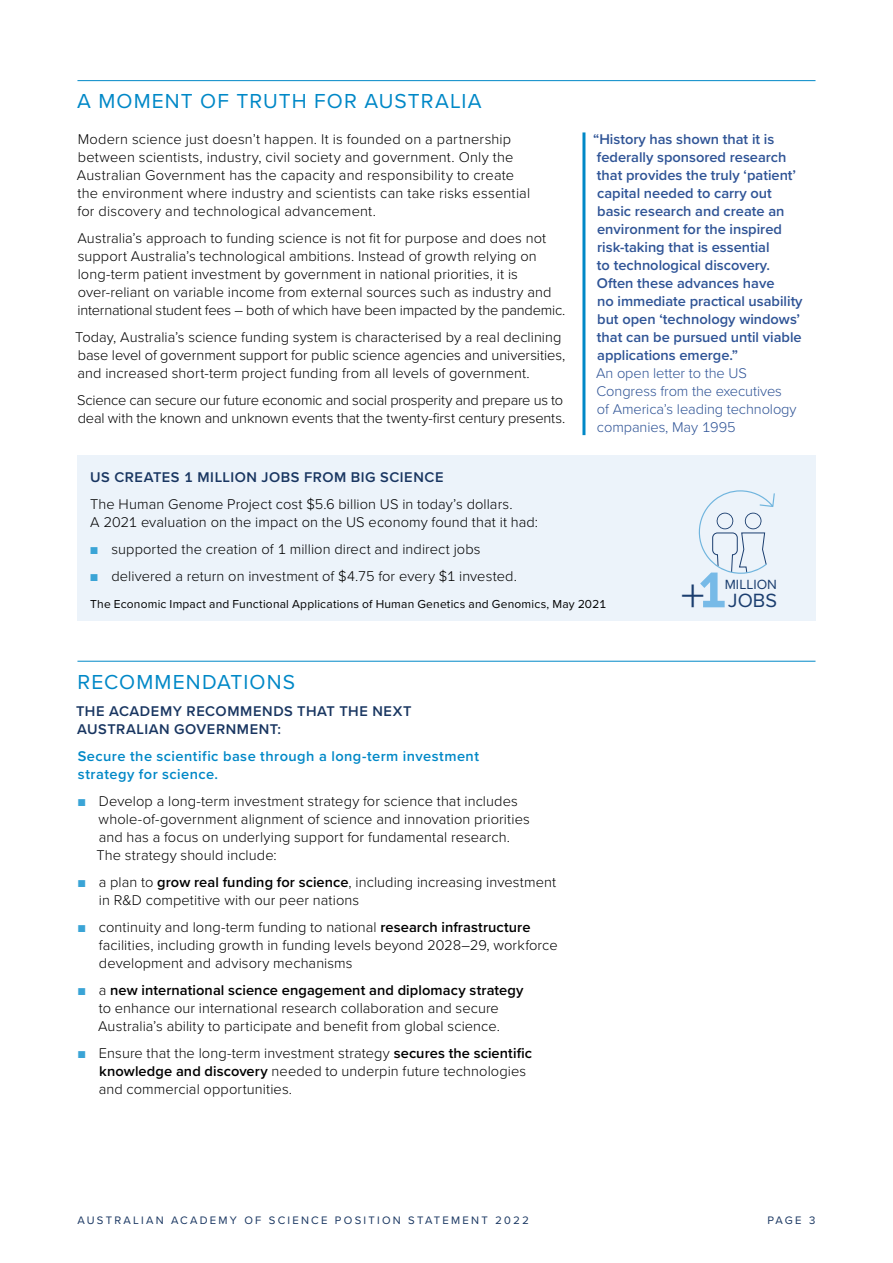
<style>
.page{position:relative;width:893px;height:1263px;background:#fff}
.page>*{position:absolute;margin:0;border:0;box-sizing:border-box;transform-origin:0 0}
.t1{font:300 48.3px "Proxima Nova";color:#1b3e6f}
.Heading_0{font:21px "Proxima Nova";letter-spacing:.05em;color:#0088c7}
.t2{font:19.8px "Proxima Nova";color:#1b3e6f}
.Body_Text{font:300 14.7px/18px "Proxima Nova";letter-spacing:.005em;color:#000}
.Quote_text_V2{font:600 14.7px/18px "Proxima Nova";color:#2f5496}
.Heading_4{font:600 14.7px/18px "Proxima Nova";letter-spacing:.04em;color:#193661}
.t3{font:600 14.7px/18px "Proxima Nova";letter-spacing:.03em;color:#0088c7}
.t4{font:13.8px "Proxima Nova";color:#1b3e6f}
.Footnote{font:12px "Proxima Nova";letter-spacing:.015em;color:#000}
.t5{font:11.25px "Proxima Nova";letter-spacing:.2em;color:#193661}
.s1{font-weight:300}
.s2{font-size:12px;color:#3aa4d6}
.s3{font-weight:600}
</style>
<div class="page">
<hr style="left:77px;top:80px;width:738px;height:1px;background:#0088c7">
<div style="left:77px;top:455px;width:738px;height:166px;background:#ecf3fa"></div>
<hr style="left:77px;top:661px;width:738px;height:1px;background:#0088c7">
<hr style="left:582px;top:132px;width:3px;height:303px;background:#0088c7">
<svg style="left:698px;top:490px;width:77px;height:117px"></svg>
<p class="Heading_0" style="left:77px;top:85px;width:39px">A MOM</p>
<p class="Heading_0" style="left:152px;top:85px;width:99px">ENTOFTRUT</p>
<p class="Heading_0" style="left:292px;top:85px;width:37px">H FOR</p>
<p class="Heading_0" style="left:364px;top:85px;width:29px">AUSTR</p>
<p class="Heading_0" style="left:435px;top:85px;width:48px">ALIA</p>
<p class="Body_Text" style="left:77px;top:129px;width:455px">Modern science just doesn’t happen. It is founded on a partnership between scientists, industry, civil society and government. Only the Australian Government has the capacity and responsibility to create the environment where industry and scientists can take risks essential for discovery and technological advancement.</p>
<p class="Body_Text" style="left:77px;top:228px;width:489px">Australia’s approach to funding science is not fit for purpose and does not support Australia’s technological ambitions. Instead of growth relying on long-term patient investment by government in national priorities, it is over-reliant on variable income from external sources such as industry and international student fees – both of which have been impacted by the pandemic.</p>
<p class="Body_Text" style="left:75px;top:327px;width:492px">Today, Australia’s science funding system is characterised by a real declining base level of government support for public science agencies and universities, and increased short-term project funding from all levels of government.</p>
<p class="Body_Text" style="left:77px;top:390px;width:490px">Science can secure our future economic and social prosperity and prepare us to deal with the known and unknown events that the twenty-first century presents.</p>
<p class="Quote_text_V2" style="left:593px;top:130px;width:211px">“History has shown that it is federally sponsored research that provides the truly ‘patient’ capital needed to carry out basic research and create an environment for the inspired risk-taking that is essential<br>to technological discovery.<br>Often these advances have<br>no immediate practical usability but open ‘technology windows’ that can be pursued until viable applications emerge.”<br><span class="s1">An open letter to the US<br>Congress from the executives<br>of America’s leading technology companies, May 1995</span></p>
<p class="Heading_4" style="left:90px;top:467px;width:355px">US CREATES 1 MILLION JOBS FROM BIG SCIENCE</p>
<p class="Body_Text" style="left:90px;top:494px;width:449px">The Human Genome Project cost $5.6 billion US in today’s dollars.<br>A 2021 evaluation on the impact on the US economy found that it had:</p>
<p class="Body_Text" style="left:90px;top:539px;width:392px"><span class="s2">■</span> supported the creation of 1 million direct and indirect jobs</p>
<p class="Body_Text" style="left:90px;top:566px;width:428px"><span class="s2">■</span> delivered a return on investment of $4.75 for every $1 invested.</p>
<p class="Footnote" style="left:90px;top:595px;width:517px">The Economic I mpact and Functional Applications of Human Genetics and Genomics, May 2021</p>
<p class="Heading_0" style="left:78px;top:666px;width:44px">RECOMM</p>
<p class="Heading_0" style="left:173px;top:666px;width:72px">ENDATIONS</p>
<p class="Heading_4" style="left:76px;top:701px;width:337px">THE ACADEMY RECOMMENDS THAT THE NEXT<br>AUSTRALIAN GOVERNMENT:</p>
<p class="t3" style="left:78px;top:746px;width:403px">Secure the scientific base through a long-term investment strategy for science.</p>
<p class="Body_Text" style="left:96px;top:791px;width:435px;text-indent:-19px"><span class="s2">■</span> Develop a long-term investment strategy for science that includes whole-of-government alignment of science and innovation priorities and has a focus on underlying support for fundamental research.<br>The strategy should include:</p>
<p class="Body_Text" style="left:99px;top:872px;width:459px;text-indent:-21px"><span class="s2">■</span> a plan to <span class="s3">grow real funding for science</span>, including increasing investment in R&amp;D competitive with our peer nations</p>
<p class="Body_Text" style="left:99px;top:917px;width:460px;text-indent:-21px"><span class="s2">■</span> continuity and long-term funding to national <span class="s3">research infrastructure </span>facilities, including growth in funding levels beyond 2028–29, workforce development and advisory mechanisms</p>
<p class="Body_Text" style="left:78px;top:980px;width:447px;text-align:center"><span class="s2">■</span> a <span class="s3">new international science engagement and diplomacy strategy </span>to enhance our international research collaboration and secure<br>Australia’s ability to participate and benefit from global science.</p>
<p class="Body_Text" style="left:99px;top:1043px;width:435px;text-indent:-21px"><span class="s2">■</span> Ensure that the long-term investment strategy <span class="s3">secures the scientific knowledge and discovery</span> needed to underpin future technologies and commercial opportunities.</p>
<p class="t4" style="left:725px;top:574px;width:54px">million</p>
<h1 class="t1" style="left:681px;top:559px;width:25px">+</h1>
<h3 class="t2" style="left:728px;top:586px;width:50px">JoBs</h3>
<p class="t5" style="left:77px;top:1212px;width:453px">Austra lia n Aca de my of Scie nce Position State me nt 2022</p>
<p class="t5" style="left:767px;top:1212px;width:50px">PAGE 3</p>
</div>
